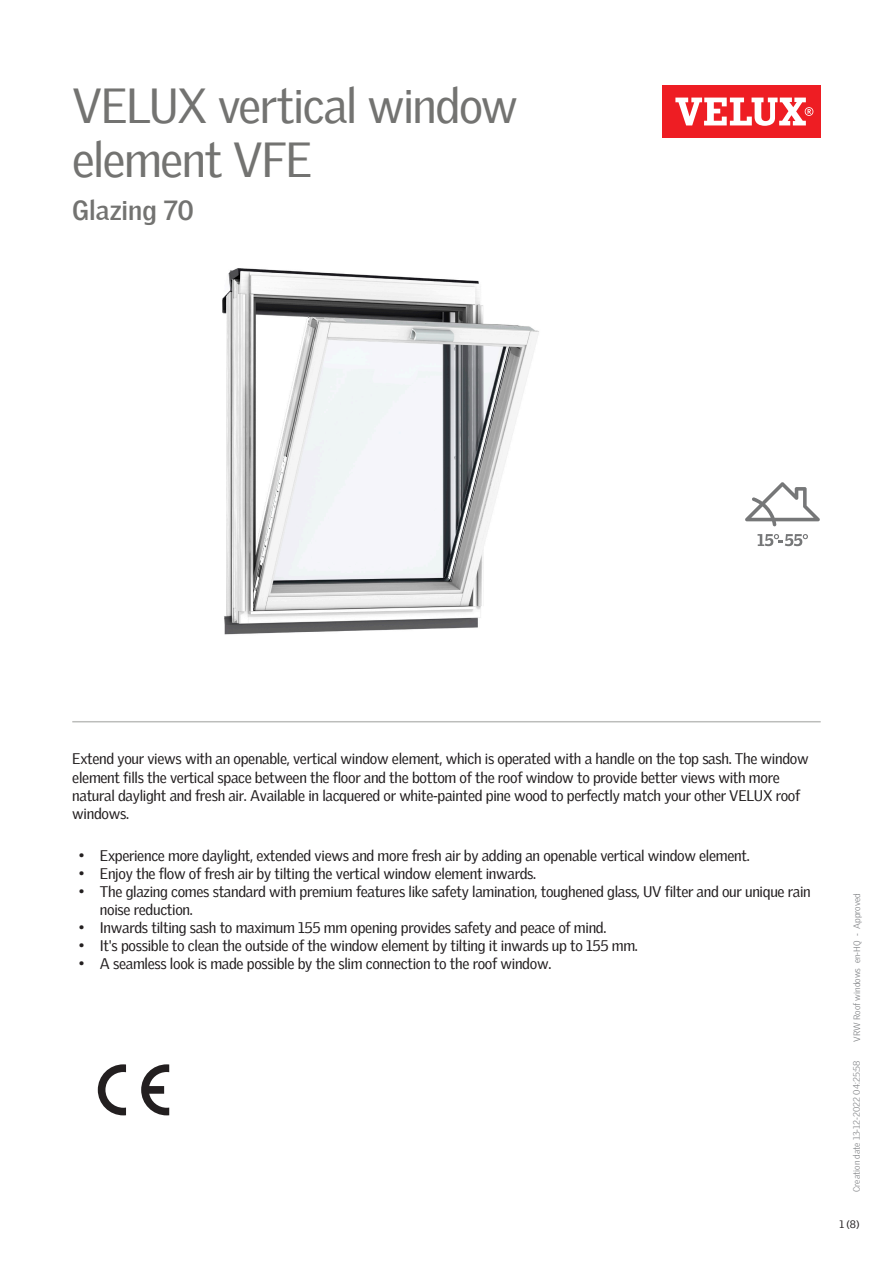
<style>
.page{position:relative;width:893px;height:1263px;background:#fff}
.page>*{position:absolute;margin:0;border:0;box-sizing:border-box;transform-origin:0 0}
.Headline{font:48px/54px "Velux Gothic";letter-spacing:-.03em;color:#737371}
.t1{font:700 27px "Velux Gothic";color:#737371}
.Body_Regular{font:15px/18px "Velux Gothic";letter-spacing:-.02em;color:#231f20}
.t2{font:10.5px "Velux Gothic";color:#231f20}
.t3{font:300 9px "Velux Gothic";color:#7c7e81}
</style>
<div class="page">
<div style="left:662px;top:85px;width:159px;height:53px;background:#ee1d23"></div>
<svg style="left:675px;top:98px;width:138px;height:28px"></svg>
<hr style="left:72px;top:721px;width:749px;height:1px;background:#bcbdbb">
<svg style="left:745px;top:482px;width:75px;height:44px"></svg>
<svg style="left:757px;top:534px;width:51px;height:12px"></svg>
<svg style="left:141px;top:1064px;width:28px;height:51px"></svg>
<svg style="left:98px;top:1064px;width:28px;height:51px"></svg>
<img style="left:222px;top:268px;width:317px;height:367px">
<p class="Headline" style="left:72px;top:74px;width:447px">VELUX vertical window element VFE</p>
<p class="t1" style="left:72px;top:190px;width:123px">Glazing 70</p>
<p class="Body_Regular" style="left:72px;top:749px;width:738px">Extend your views with an openable, vertical window element, which is operated with a handle on the top sash. The window element fills the vertical space between the floor and the bottom of the roof window to provide better views with more natural daylight and fresh air. Available in lacquered or white-painted pine wood to perfectly match your other VELUX roof windows.</p>
<p class="Body_Regular" style="left:79px;top:845px;width:673px">• Experience more daylight, extended views and more fresh air by adding an openable vertical window element.</p>
<p class="Body_Regular" style="left:79px;top:863px;width:459px">• Enjoy the flow of fresh air by tilting the vertical window element inwards.</p>
<p class="Body_Regular" style="left:100px;top:881px;width:712px;text-indent:-21px">• The glazing comes standard with premium features like safety lamination, toughened glass, UV filter and our unique rain noise reduction.</p>
<p class="Body_Regular" style="left:79px;top:917px;width:529px">• Inwards tilting sash to maximum 155 mm opening provides safety and peace of mind.</p>
<p class="Body_Regular" style="left:79px;top:935px;width:561px">• It's possible to clean the outside of the window element by tilting it inwards up to 155 mm.</p>
<p class="Body_Regular" style="left:79px;top:953px;width:474px">• A seamless look is made possible by the slim connection to the roof window.</p>
<p class="t3" style="left:850px;top:1042px;width:150px;rotate:-90deg">VRW Roof windows en-HQ - Approved</p>
<p class="t3" style="left:850px;top:1192px;width:133px;rotate:-90deg">Creation date 13-12-2022 04:25:58</p>
<p class="t2" style="left:839px;top:1216px;width:22px">1 (8)</p>
</div>
